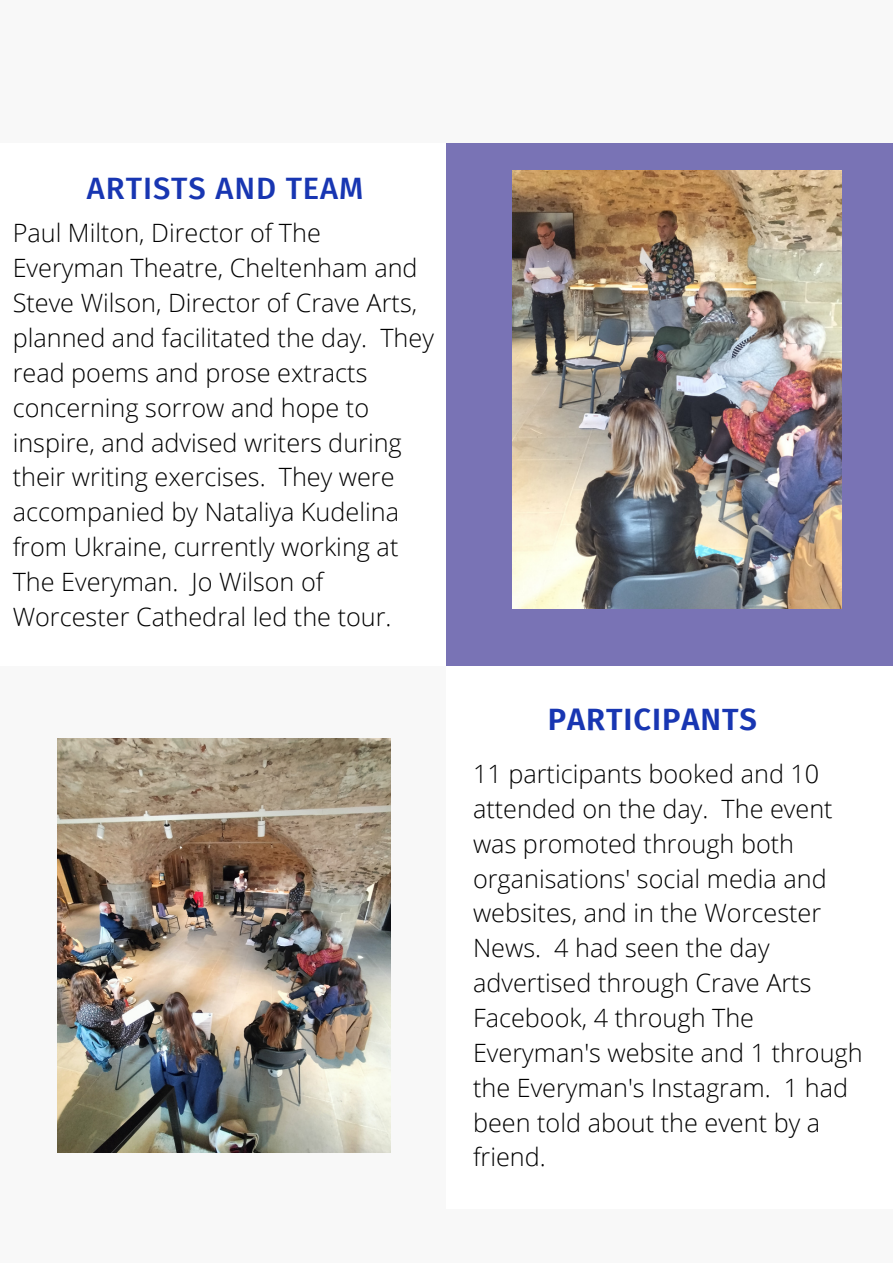
<style>
.page{position:relative;width:893px;height:1264px;background:#fff}
.page>*{position:absolute;margin:0;border:0;box-sizing:border-box;transform-origin:0 0}
.t1{font:500 30.9px "Fira Sans";letter-spacing:.03em;color:#1836b2}
.t2{font:600 30.9px "Fira Sans";letter-spacing:.03em;color:#1836b2}
.t3{font:300 25.2px/34.8px "Open Sans";color:#000}
</style>
<div class="page">
<div style="left:0;top:0;width:892px;height:1262px;background:#f8f8f8"></div>
<div style="left:446px;top:665px;width:446px;height:543px;background:#fff"></div>
<div style="left:0;top:143px;width:446px;height:523px;background:#fff"></div>
<div style="left:446px;top:143px;width:446px;height:522px;background:#7973b5"></div>
<img style="left:58px;top:738px;width:332px;height:414px">
<img style="left:512px;top:170px;width:329px;height:438px">
<p class="t1" style="left:87px;top:170px;width:278px">ARTISTS AND TEAM</p>
<p class="t3" style="left:13px;top:215px;width:422px">Paul Milton, Director of The Everyman Theatre, Cheltenham and Steve Wilson, Director of Crave Arts, planned and facilitated the day. They read poems and prose extracts concerning sorrow and hope to inspire, and advised writers during their writing exercises. They were accompanied by Nataliya Kudelina from Ukraine, currently working at The Everyman. Jo Wilson of Worcester Cathedral led the tour.</p>
<p class="t2" style="left:548px;top:701px;width:210px">PARTICIPANTS</p>
<p class="t3" style="left:473px;top:755px;width:391px">11 participants booked and 10 attended on the day. The event was promoted through both organisations' social media and websites, and in the Worcester<br>News. 4 had seen the day advertised through Crave Arts<br>Facebook, 4 through The<br>Everyman's website and 1 through the Everyman's Instagram. 1 had been told about the event by a friend.</p>
</div>
